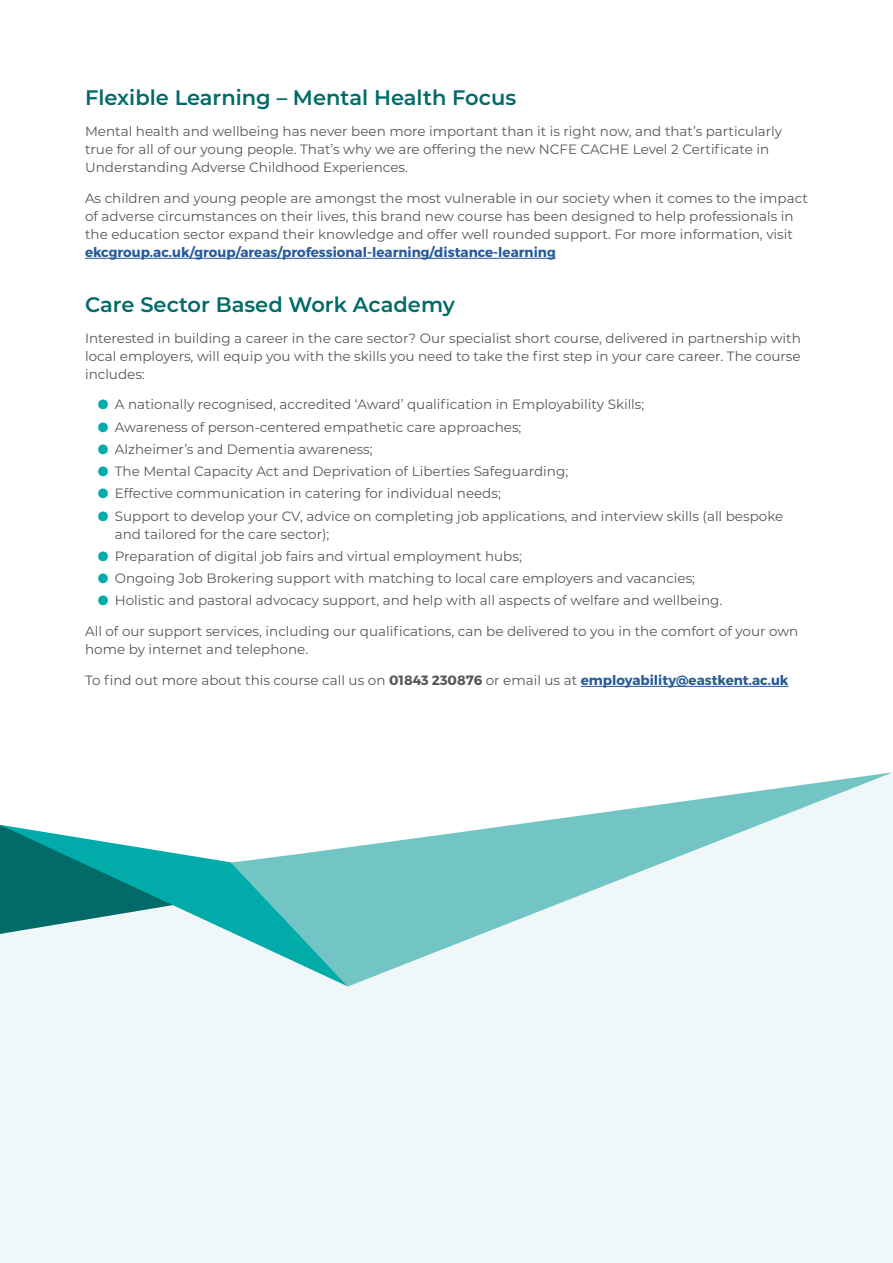
<style>
.page{position:relative;width:893px;height:1263px;background:#fff}
.page>*{position:absolute;margin:0;border:0;box-sizing:border-box;transform-origin:0 0}
.t1{font:600 21px "Montserrat";color:#006b69}
.t2{font:13.5px/18px "Montserrat";color:#575756}
.t3{font:700 13.5px "Montserrat";color:#275b9b}
.s1{color:#00abaa}
.s2{font-weight:700}
.s3{font-weight:700;color:#275b9b}
</style>
<div class="page">
<hr style="left:85px;top:258px;width:471px;height:1px;background:#275b9b">
<hr style="left:581px;top:686px;width:207px;height:1px;background:#275b9b">
<div style="left:0;top:824px;width:893px;height:439px;background:#eff7f8"></div>
<svg style="left:231px;top:772px;width:662px;height:214px;fill:#eff7f8"></svg>
<svg style="left:0;top:825px;width:348px;height:161px"></svg>
<h1 class="t1" style="left:85px;top:83px;width:433px">Flexible Learning – Mental Health Focus</h1>
<p class="t2" style="left:85px;top:122px;width:699px">Mental health and wellbeing has never been more important than it is right now, and that’s particularly true for all of our young people. That’s why we are offering the new NCFE CACHE Level 2 Certificate in<br>Understanding Adverse Childhood Experiences.</p>
<p class="t2" style="left:85px;top:189px;width:724px">As children and young people are amongst the most vulnerable in our society when it comes to the impact of adverse circumstances on their lives, this brand new course has been designed to help professionals in the education sector expand their knowledge and offer well rounded support. For more information, visit</p>
<p class="t3" style="left:85px;top:244px;width:472px">ekcgroup.ac.uk/group/areas/professional-learning/distance-learning</p>
<h1 class="t1" style="left:85px;top:290px;width:371px">Care Sector Based Work Academy</h1>
<p class="t2" style="left:85px;top:328px;width:717px;text-align:justify">Interested in building a career in the care sector? Our specialist short course, delivered in partnership with local employers, will equip you with the skills you need to take the first step in your care career. The course includes:</p>
<p class="t2" style="left:98px;top:395px;width:548px"><span class="s1">●</span> A nationally recognised, accredited ‘Award’ qualification in Employability Skills;</p>
<p class="t2" style="left:98px;top:417px;width:425px"><span class="s1">●</span> Awareness of person-centered empathetic care approaches;</p>
<p class="t2" style="left:98px;top:440px;width:276px"><span class="s1">●</span> Alzheimer’s and Dementia awareness;</p>
<p class="t2" style="left:98px;top:462px;width:472px"><span class="s1">●</span> The Mental Capacity Act and Deprivation of Liberties Safeguarding;</p>
<p class="t2" style="left:98px;top:484px;width:405px"><span class="s1">●</span> Effective communication in catering for individual needs;</p>
<p class="t2" style="left:115px;top:506px;width:670px;text-indent:-17px"><span class="s1">●</span> Support to develop your CV, advice on completing job applications, and interview skills (all bespoke and tailored for the care sector);</p>
<p class="t2" style="left:98px;top:547px;width:426px"><span class="s1">●</span> Preparation of digital job fairs and virtual employment hubs;</p>
<p class="t2" style="left:98px;top:569px;width:599px"><span class="s1">●</span> Ongoing Job Brokering support with matching to local care employers and vacancies;</p>
<p class="t2" style="left:98px;top:591px;width:626px"><span class="s1">●</span> Holistic and pastoral advocacy support, and help with all aspects of welfare and wellbeing.</p>
<p class="t2" style="left:85px;top:622px;width:715px">All of our support services, including our qualifications, can be delivered to you in the comfort of your own home by internet and telephone.</p>
<p class="t2" style="left:85px;top:671px;width:705px">To find out more about this course call us on <span class="s2">01843 230876</span> or email us at <span class="s3">employability@eastkent.ac.uk</span></p>
</div>
